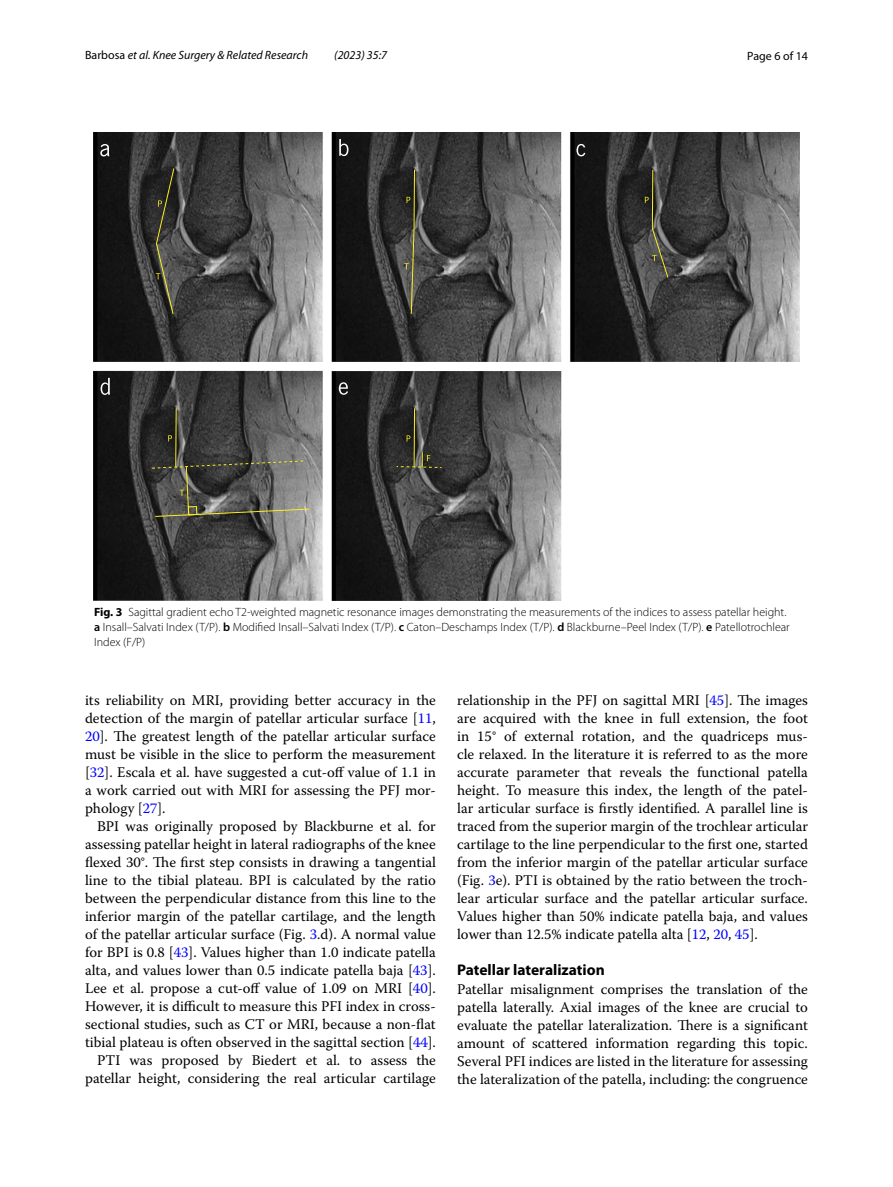
<style>
.page{position:relative;width:893px;height:1187px;background:#fff}
.page>*{position:absolute;margin:0;border:0;box-sizing:border-box;transform-origin:0 0}
.t1{font:700 15.45px "Myriad Pro";color:#000}
.t2{font:14.7px/18px "Warnock Pro";color:#000;text-align:justify}
.t3{font:300 12px/15px "Myriad Pro";color:#000}
.t4{font:italic 12px "Myriad Pro";color:#000}
.t5{font:12px "Myriad Pro";color:#000}
.s1{font-style:normal}
.s2{font-weight:700}
.s3{font-weight:600}
.s4{color:#00f}
</style>
<div class="page">
<img style="left:93px;top:133px;width:706px;height:468px">
<svg style="left:155px;top:167px;width:20px;height:148px;background:#434337"></svg>
<svg style="left:404px;top:169px;width:11px;height:146px;background:#504e3a"></svg>
<svg style="left:421px;top:169px;width:248px;height:299px"></svg>
<svg style="left:397px;top:407px;width:45px;height:61px;background:#3c3b33"></svg>
<svg style="left:151px;top:407px;width:159px;height:110px;background:#555550"></svg>
<svg style="left:100px;top:144px;width:9px;height:12px"></svg>
<svg style="left:339px;top:139px;width:9px;height:17px"></svg>
<svg style="left:101px;top:378px;width:9px;height:17px"></svg>
<svg style="left:339px;top:382px;width:9px;height:13px"></svg>
<svg style="left:576px;top:144px;width:9px;height:12px"></svg>
<p class="t4" style="left:85px;top:48px;width:225px"><span class="s1">Barbosa</span> et al. Knee Surgery &amp; Related Research</p>
<p class="t4" style="left:334px;top:48px;width:54px">(2023) 35:7</p>
<p class="t5" style="left:747px;top:48px;width:62px">Page 6 of 14</p>
<p class="t3" style="left:94px;top:604px;width:697px"><span class="s2">Fig. 3</span> Sagittal gradient echo T2-weighted magnetic resonance images demonstrating the measurements of the indices to assess patellar height. <span class="s3">a</span> Insall–Salvati Index (T/P). <span class="s3">b</span> Modified Insall–Salvati Index (T/P). <span class="s3">c</span> Caton–Deschamps Index (T/P). <span class="s3">d</span> Blackburne–Peel Index (T/P). <span class="s3">e</span> Patellotrochlear<br>Index (F/P)</p>
<p class="t2" style="left:85px;top:691px;width:352px">its reliability on MRI, providing better accuracy in the detection of the margin of patellar articular surface [<span class="s4">11</span>, <span class="s4">20</span>]. The greatest length of the patellar articular surface must be visible in the slice to perform the measurement [<span class="s4">32</span>]. Escala et al. have suggested a cut-off value of 1.1 in a work carried out with MRI for assessing the PFJ mor&shy;phology [<span class="s4">27</span>].</p>
<p class="t2" style="left:85px;top:817px;width:352px;text-align:right">BPI was originally proposed by Blackburne et al. for assessing patellar height in lateral radiographs of the knee flexed 30°. The first step consists in drawing a tangential line to the tibial plateau. BPI is calculated by the ratio between the perpendicular distance from this line to the inferior margin of the patellar cartilage, and the length of the patellar articular surface (Fig. <span class="s4">3</span>.d). A normal value for BPI is 0.8 [<span class="s4">43</span>]. Values higher than 1.0 indicate patella alta, and values lower than 0.5 indicate patella baja [<span class="s4">43</span>].<br>Lee et al. propose a cut-off value of 1.09 on MRI [<span class="s4">40</span>].<br>However, it is difficult to measure this PFI index in cross&shy;sectional studies, such as CT or MRI, because a non-flat tibial plateau is often observed in the sagittal section [<span class="s4">44</span>].<br>PTI was proposed by Biedert et al. to assess the patellar height, considering the real articular cartilage</p>
<p class="t2" style="left:457px;top:691px;width:352px">relationship in the PFJ on sagittal MRI [<span class="s4">45</span>]. The images are acquired with the knee in full extension, the foot in 15° of external rotation, and the quadriceps mus&shy;cle relaxed. In the literature it is referred to as the more accurate parameter that reveals the functional patella height. To measure this index, the length of the patel&shy;lar articular surface is firstly identified. A parallel line is traced from the superior margin of the trochlear articular cartilage to the line perpendicular to the first one, started from the inferior margin of the patellar articular surface (Fig. <span class="s4">3</span>e). PTI is obtained by the ratio between the troch&shy;lear articular surface and the patellar articular surface.<br>Values higher than 50% indicate patella baja, and values lower than 12.5% indicate patella alta [<span class="s4">12</span>, <span class="s4">20</span>, <span class="s4">45</span>].</p>
<p class="t1" style="left:457px;top:960px;width:149px">Patellar lateralization</p>
<p class="t2" style="left:457px;top:979px;width:352px">Patellar misalignment comprises the translation of the patella laterally. Axial images of the knee are crucial to evaluate the patellar lateralization. There is a significant amount of scattered information regarding this topic.<br>Several PFI indices are listed in the literature for assessing the lateralization of the patella, including: the congruence</p>
</div>
